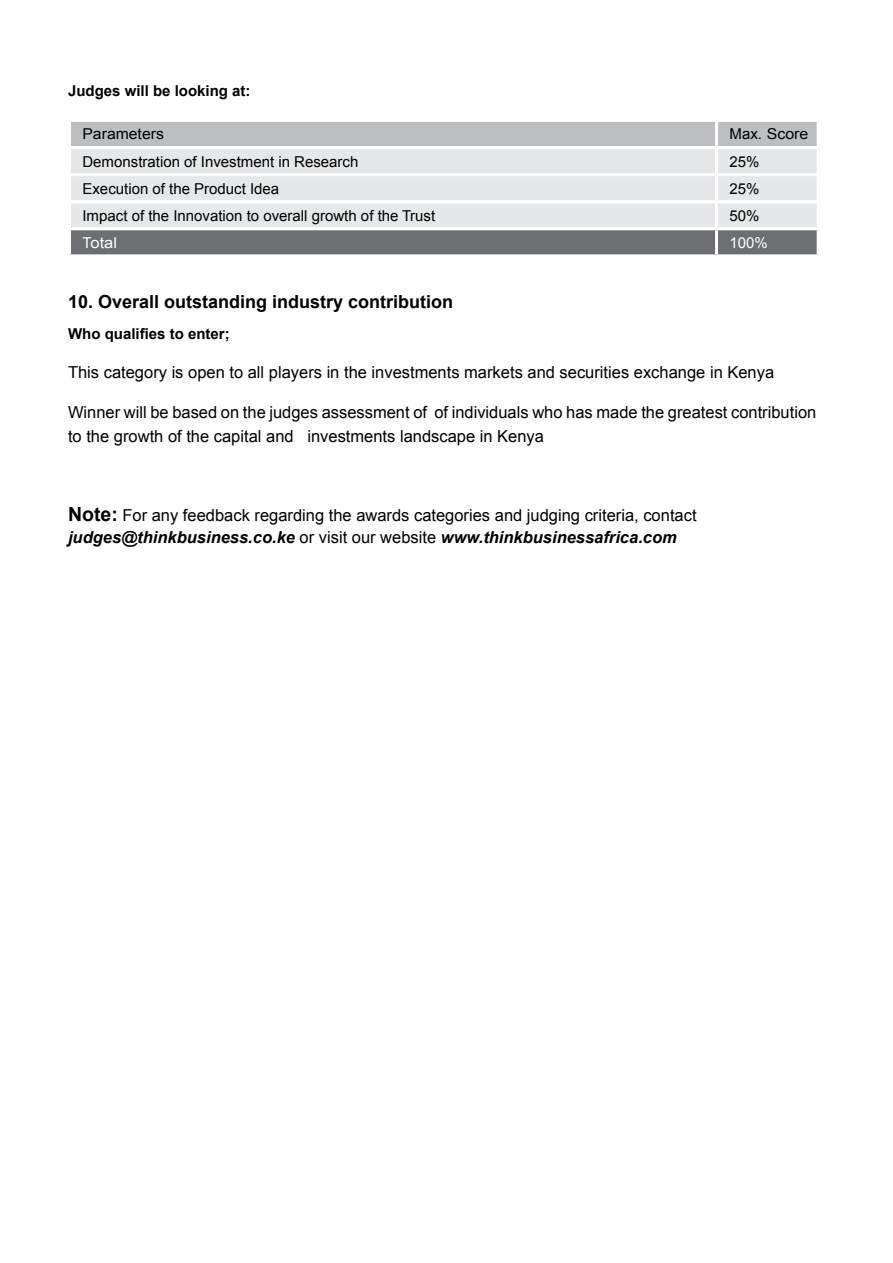
<style>
.page{position:relative;width:893px;height:1263px;background:#fff}
.page>*{position:absolute;margin:0;border:0;box-sizing:border-box;transform-origin:0 0}
.t1{font:700 18px "Arial";color:#000}
.t2{font:16.5px/24px "Arial";color:#000}
.t3{font:15px "Arial";color:#000}
.t4{font:700 15px "Arial";color:#000}
.t5{font:15px "Arial";color:#000;scale:1.05 1}
.t6{font:15px "Arial";color:#fff}
.s1{font-weight:700;font-size:19.5px}
.s2{font-weight:700;font-style:italic}
</style>
<div class="page">
<div style="left:71px;top:122px;width:746px;height:24px;background:#bcbec0"></div>
<div style="left:71px;top:149px;width:746px;height:78px;background:#e6e7e8"></div>
<div style="left:71px;top:230px;width:746px;height:24px;background:#6d6e71"></div>
<hr style="left:68px;top:173px;width:648px;height:3px;background:#fff">
<hr style="left:716px;top:173px;width:104px;height:3px;background:#fff">
<hr style="left:68px;top:200px;width:648px;height:3px;background:#fff">
<hr style="left:716px;top:200px;width:104px;height:3px;background:#fff">
<hr style="left:715px;top:122px;width:3px;height:24px;background:#fff">
<hr style="left:715px;top:149px;width:3px;height:24px;background:#fff">
<hr style="left:715px;top:176px;width:3px;height:24px;background:#fff">
<hr style="left:715px;top:203px;width:3px;height:24px;background:#fff">
<hr style="left:715px;top:230px;width:3px;height:24px;background:#fff">
<p class="t4" style="left:68px;top:81px;width:184px">Judges will be looking at:</p>
<p class="t5" style="left:82px;top:124px;width:79px">Parameters</p>
<p class="t3" style="left:729px;top:124px;width:80px">Max. Score</p>
<p class="t3" style="left:82px;top:151px;width:277px">Demonstration of Investment in Research</p>
<p class="t3" style="left:729px;top:151px;width:32px">25%</p>
<p class="t3" style="left:82px;top:179px;width:198px">Execution of the Product Idea</p>
<p class="t3" style="left:729px;top:179px;width:32px">25%</p>
<p class="t3" style="left:82px;top:206px;width:354px">Impact of the Innovation to overall growth of the Trust</p>
<p class="t3" style="left:729px;top:206px;width:32px">50%</p>
<p class="t6" style="left:82px;top:233px;width:36px">Total</p>
<p class="t6" style="left:729px;top:233px;width:40px">100%</p>
<p class="t1" style="left:68px;top:290px;width:387px">10. Overall outstanding industry contribution</p>
<p class="t4" style="left:68px;top:324px;width:163px">Who qualifies to enter;</p>
<p class="t2" style="left:68px;top:361px;width:708px">This category is open to all players in the investments markets and securities exchange in Kenya</p>
<p class="t2" style="left:68px;top:400px;width:750px">Winner will be based on the judges assessment of of individuals who has made the greatest contribution to the growth of the capital and investments landscape in Kenya</p>
<p class="t2" style="left:68px;top:504px;width:630px;line-height:22.5px"><span class="s1">Note:</span> For any feedback regarding the awards categories and judging criteria, contact <span class="s2">judges@thinkbusiness.co.ke</span> or visit our website <span class="s2">www.thinkbusinessafrica.com</span></p>
</div>
